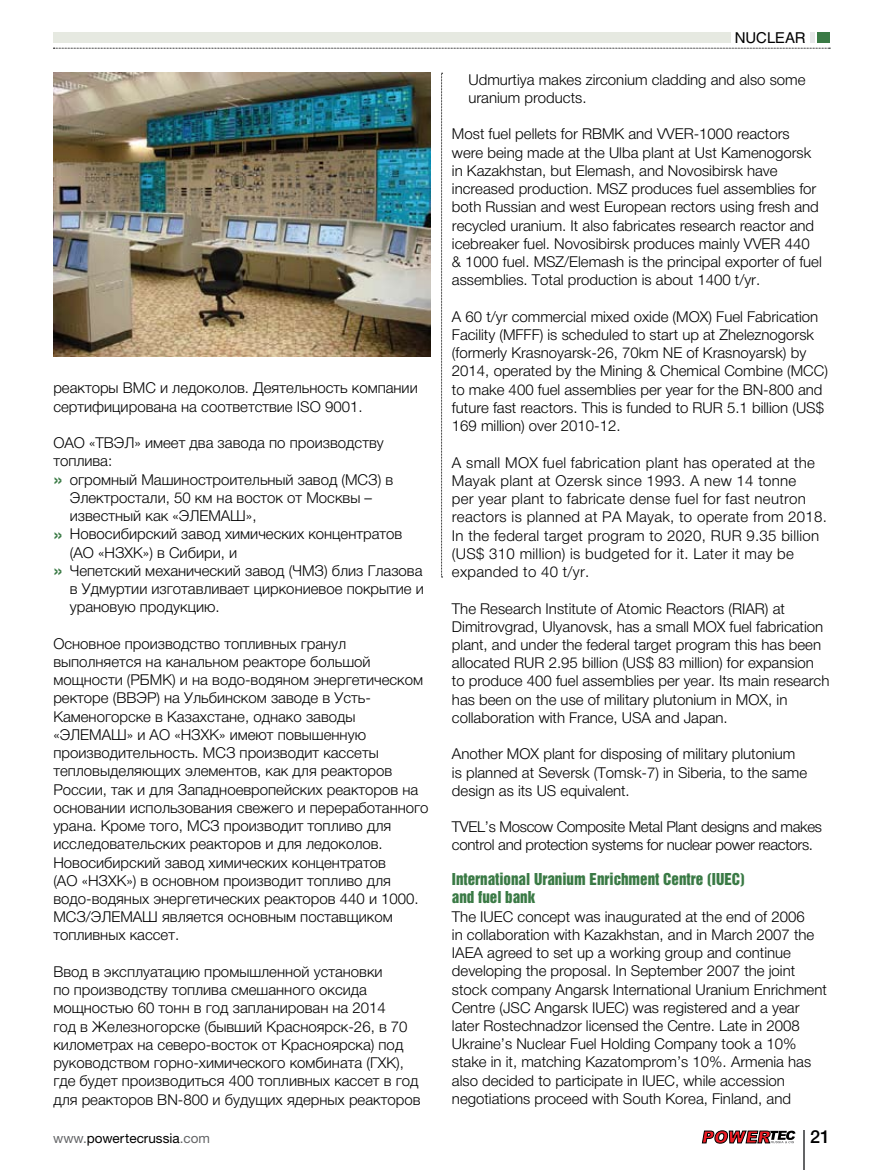
<style>
.page{position:relative;width:872px;height:1170px;background:#fff}
.page>*{position:absolute;margin:0;border:0;box-sizing:border-box;transform-origin:0 0}
.t1{font:500 18px "Helvetica Neue";color:#000}
.t2{font:300 15px/18.3px "Helvetica Neue LTCYR";color:#000}
.t3{font:300 15px/18.3px "Helvetica Neue LTCYR";letter-spacing:.02em;color:#000}
.t4{font:300 15px/18.3px "Helvetica Neue LTCYR";letter-spacing:-.02em;color:#000}
.t5{font:15px/18.1px "Helvetica Inserat LTCYR";color:#3a7a45}
.t6{font:15px "Helvetica Cyr Upright";letter-spacing:-.01em;color:#000}
.t7{font:13.5px "Helvetica Neue";color:#000}
.s1{font-family:"Helvetica Neue";font-weight:500;font-size:19.5px;color:#3a7a45}
.s2{color:#636466}
</style>
<div class="page">
<img style="left:53px;top:73px;width:378px;height:283px">
<svg style="left:702px;top:1130px;width:93px;height:13px"></svg>
<hr style="left:802px;top:1130px;width:2px;height:39px;background:#636466">
<svg style="left:441px;top:73px;width:1px;height:504px"></svg>
<div style="left:53px;top:32px;width:677px;height:11px;background:#e6e9e1"></div>
<svg style="left:53px;top:48px;width:777px;height:1px"></svg>
<hr style="left:810px;top:32px;width:4px;height:11px;background:#e6e7e8">
<div style="left:817px;top:32px;width:12px;height:11px;background:#3a7a45"></div>
<p class="t6" style="left:735px;top:29px;width:72px">NUCLEAR</p>
<p class="t2" style="left:468px;top:70px;width:338px">Udmurtiya makes zirconium cladding and also some uranium products.</p>
<p class="t2" style="left:452px;top:125px;width:371px">Most fuel pellets for RBMK and VVER-1000 reactors were being made at the Ulba plant at Ust Kamenogorsk in Kazakhstan, but Elemash, and Novosibirsk have increased production. MSZ produces fuel assemblies for both Russian and west European rectors using fresh and recycled uranium. It also fabricates research reactor and icebreaker fuel. Novosibirsk produces mainly VVER 440 &amp; 1000 fuel. MSZ/Elemash is the principal exporter of fuel assemblies. Total production is about 1400 t/yr.</p>
<p class="t2" style="left:452px;top:307px;width:377px">A 60 t/yr commercial mixed oxide (MOX) Fuel Fabrication Facility (MFFF) is scheduled to start up at Zheleznogorsk (formerly Krasnoyarsk-26, 70km NE of Krasnoyarsk) by 2014, operated by the Mining &amp; Chemical Combine (MCC) to make 400 fuel assemblies per year for the BN-800 and future fast reactors. This is funded to RUR 5.1 billion (US$ 169 million) over 2010-12.</p>
<p class="t3" style="left:452px;top:453px;width:376px">A small MOX fuel fabrication plant has operated at the Mayak plant at Ozersk since 1993. A new 14 tonne<br>per year plant to fabricate dense fuel for fast neutron reactors is planned at PA Mayak, to operate from 2018.<br>In the federal target program to 2020, RUR 9.35 billion (US$ 310 million) is budgeted for it. Later it may be expanded to 40 t/yr.</p>
<p class="t2" style="left:452px;top:599px;width:379px">The Research Institute of Atomic Reactors (RIAR) at Dimitrovgrad, Ulyanovsk, has a small MOX fuel fabrication plant, and under the federal target program this has been allocated RUR 2.95 billion (US$ 83 million) for expansion to produce 400 fuel assemblies per year. Its main research has been on the use of military plutonium in MOX, in collaboration with France, USA and Japan.</p>
<p class="t2" style="left:452px;top:745px;width:357px">Another MOX plant for disposing of military plutonium is planned at Seversk (Tomsk-7) in Siberia, to the same design as its US equivalent.</p>
<p class="t4" style="left:452px;top:817px;width:372px">TVEL’s Moscow Composite Metal Plant designs and makes control and protection systems for nuclear power reactors.</p>
<p class="t5" style="left:452px;top:870px;width:295px">International Uranium Enrichment Centre (IUEC) and fuel bank</p>
<p class="t2" style="left:452px;top:907px;width:376px">The IUEC concept was inaugurated at the end of 2006<br>in collaboration with Kazakhstan, and in March 2007 the IAEA agreed to set up a working group and continue developing the proposal. In September 2007 the joint stock company Angarsk International Uranium Enrichment Centre (JSC Angarsk IUEC) was registered and a year later Rostechnadzor licensed the Centre. Late in 2008<br>Ukraine’s Nuclear Fuel Holding Company took a 10% stake in it, matching Kazatomprom’s 10%. Armenia has also decided to participate in IUEC, while accession negotiations proceed with South Korea, Finland, and</p>
<p class="t2" style="left:53px;top:379px;width:366px">реакторы ВМС и ледоколов. Деятельность компании сертифицирована на соответствие ISO 9001.</p>
<p class="t2" style="left:53px;top:434px;width:332px">ОАО «ТВЭЛ» имеет два завода по производству</p>
<p class="t2" style="left:53px;top:452px;width:60px">топлива:</p>
<p class="t2" style="left:53px;top:470px;width:341px"><span class="s1">»</span> огромный Машиностроительный завод (МСЗ) в</p>
<p class="t2" style="left:70px;top:488px;width:304px">Электростали, 50 км на восток от Москвы –</p>
<p class="t2" style="left:70px;top:506px;width:188px">известный как «ЭЛЕМАШ»,</p>
<p class="t2" style="left:53px;top:525px;width:350px"><span class="s1">»</span> Новосибирский завод химических концентратов</p>
<p class="t2" style="left:70px;top:543px;width:169px">(АО «НЗХК») в Сибири, и</p>
<p class="t2" style="left:53px;top:561px;width:371px"><span class="s1">»</span> Чепетский механический завод (ЧМЗ) близ Глазова</p>
<p class="t2" style="left:70px;top:579px;width:355px">в Удмуртии изготавливает циркониевое покрытие и</p>
<p class="t2" style="left:70px;top:598px;width:151px">урановую продукцию.</p>
<p class="t2" style="left:53px;top:634px;width:376px">Основное производство топливных гранул выполняется на канальном реакторе большой мощности (РБМК) и на водо-водяном энергетическом ректоре (ВВЭР) на Ульбинском заводе в Усть-Каменогорске в Казахстане, однако заводы «ЭЛЕМАШ» и АО «НЗХК» имеют повышенную производительность. МСЗ производит кассеты тепловыделяющих элементов, как для реакторов России, так и для Западноевропейских реакторов на основании использования свежего и переработанного урана. Кроме того, МСЗ производит топливо для исследовательских реакторов и для ледоколов.<br>Новосибирский завод химических концентратов<br>(АО «НЗХК») в основном производит топливо для водо-водяных энергетических реакторов 440 и 1000.<br>МСЗ/ЭЛЕМАШ является основным поставщиком топливных кассет.</p>
<p class="t2" style="left:53px;top:962px;width:368px">Ввод в эксплуатацию промышленной установки<br>по производству топлива смешанного оксида мощностью 60 тонн в год запланирован на 2014<br>год в Железногорске (бывший Красноярск-26, в 70 километрах на северо-восток от Красноярска) под руководством горно-химического комбината (ГХК), где будет производиться 400 топливных кассет в год для реакторов BN-800 и будущих ядерных реакторов</p>
<p class="t7" style="left:53px;top:1130px;width:158px"><span class="s2">www.</span>powertecrussia<span class="s2">.com</span></p>
<p class="t1" style="left:810px;top:1126px;width:22px">21</p>
</div>
